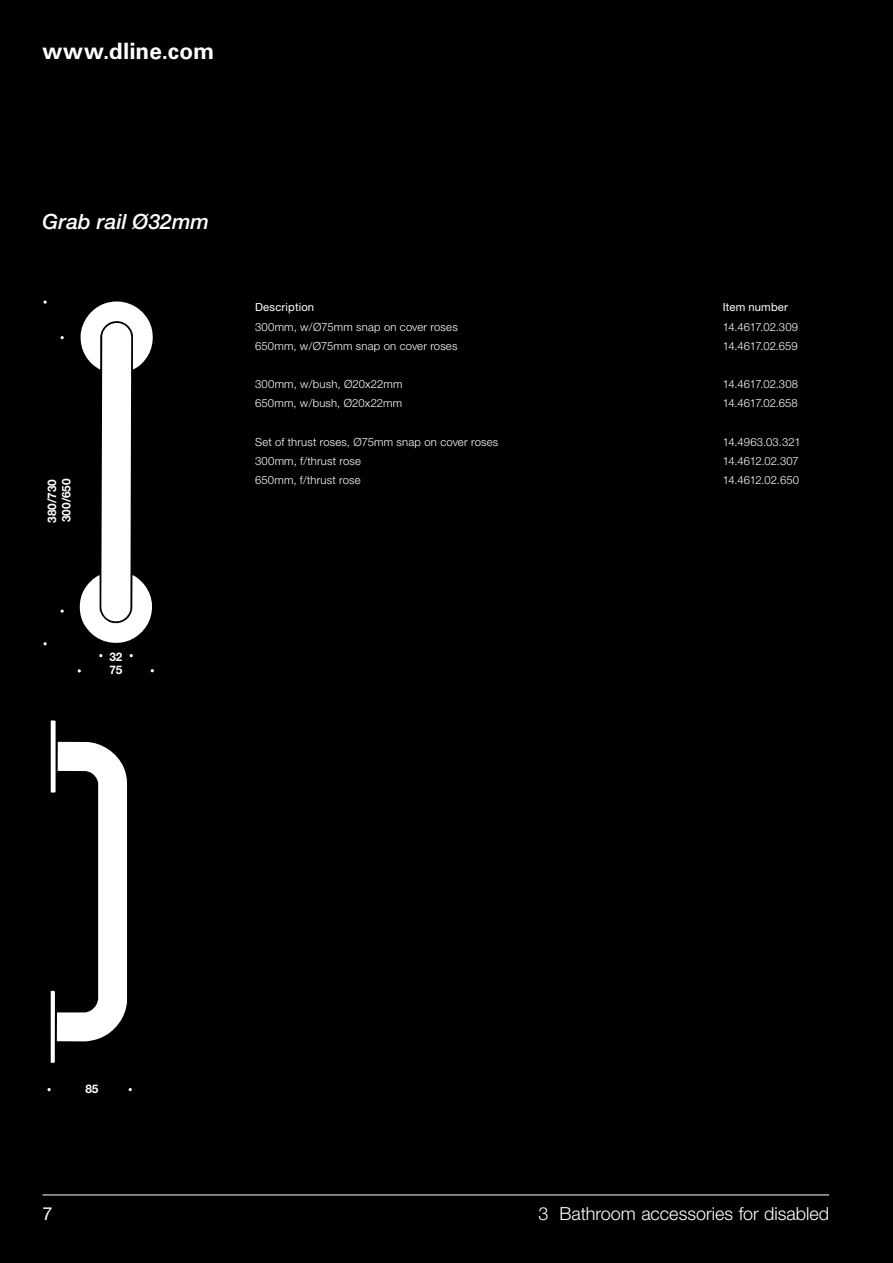
<style>
.page{position:relative;width:893px;height:1263px;background:#000}
.page>*{position:absolute;margin:0;border:0;box-sizing:border-box;transform-origin:0 0}
.t1{font:700 22.5px "Univers LT Std";letter-spacing:.005em;color:#fff}
.Overskrift_greb{font:italic 500 21px "Helvetica Neue";letter-spacing:.005em;color:#fff}
.t2{font:300 18px "Helvetica Neue";color:#fff}
.Sidetal{font:18px "Helvetica Neue";color:#fff}
.t3{font:700 11.85px/14.4px "Helvetica Neue";color:#fff}
.Brødtekst{font:300 11.25px "Helvetica Neue";letter-spacing:.015em;color:#fff}
.Overskrift_tabel{font:11.25px "Helvetica Neue LT Std";letter-spacing:.015em;color:#fff}
.Brødtekst-2{font:300 11.25px "Helvetica Neue";letter-spacing:-.02em;color:#fff}
</style>
<div class="page">
<hr style="left:43px;top:1194px;width:786px;height:1px;background:#fff">
<svg style="left:79px;top:301px;width:74px;height:342px"></svg>
<svg style="left:51px;top:720px;width:76px;height:343px"></svg>
<svg style="left:47px;top:1088px;width:4px;height:3px"></svg>
<h1 class="t1" style="left:43px;top:38px;width:173px">www.dline.com</h1>
<p class="Overskrift_greb" style="left:43px;top:209px;width:168px">Grab rail Ø32mm</p>
<p class="t3" style="left:44px;top:523px;width:46px;rotate:-90deg">380/730<br>300/650</p>
<p class="Overskrift_tabel" style="left:255px;top:301px;width:61px">Description</p>
<p class="Overskrift_tabel" style="left:723px;top:301px;width:67px">Item number</p>
<p class="Brødtekst" style="left:255px;top:320px;width:204px">300mm, w/Ø75mm snap on cover roses</p>
<p class="Brødtekst" style="left:723px;top:320px;width:77px">14.4617.02.309</p>
<p class="Brødtekst" style="left:255px;top:339px;width:204px">650mm, w/Ø75mm snap on cover roses</p>
<p class="Brødtekst" style="left:723px;top:339px;width:76px">14.4617.02.659</p>
<p class="Brødtekst" style="left:255px;top:377px;width:149px">300mm, w/bush, Ø20x22mm</p>
<p class="Brødtekst" style="left:723px;top:377px;width:77px">14.4617.02.308</p>
<p class="Brødtekst" style="left:255px;top:396px;width:148px">650mm, w/bush, Ø20x22mm</p>
<p class="Brødtekst" style="left:723px;top:396px;width:76px">14.4617.02.658</p>
<p class="Brødtekst" style="left:255px;top:435px;width:245px">Set of thrust roses, Ø75mm snap on cover roses</p>
<p class="Brødtekst" style="left:723px;top:435px;width:79px">14.4963.03.321</p>
<p class="Brødtekst" style="left:255px;top:454px;width:107px">300mm, f/thrust rose</p>
<p class="Brødtekst-2" style="left:723px;top:454px;width:77px">14.4612.02.307</p>
<p class="Brødtekst" style="left:255px;top:473px;width:107px">650mm, f/thrust rose</p>
<p class="Brødtekst" style="left:723px;top:473px;width:78px">14.4612.02.650</p>
<p class="t3" style="left:109px;top:649px;width:15px">32</p>
<p class="t3" style="left:109px;top:662px;width:15px">75</p>
<p class="t3" style="left:85px;top:1081px;width:15px">85</p>
<p class="Sidetal" style="left:43px;top:1203px;width:12px">7</p>
<h3 class="t2" style="left:539px;top:1203px;width:292px">3 Bathroom accessories for disabled</h3>
</div>
